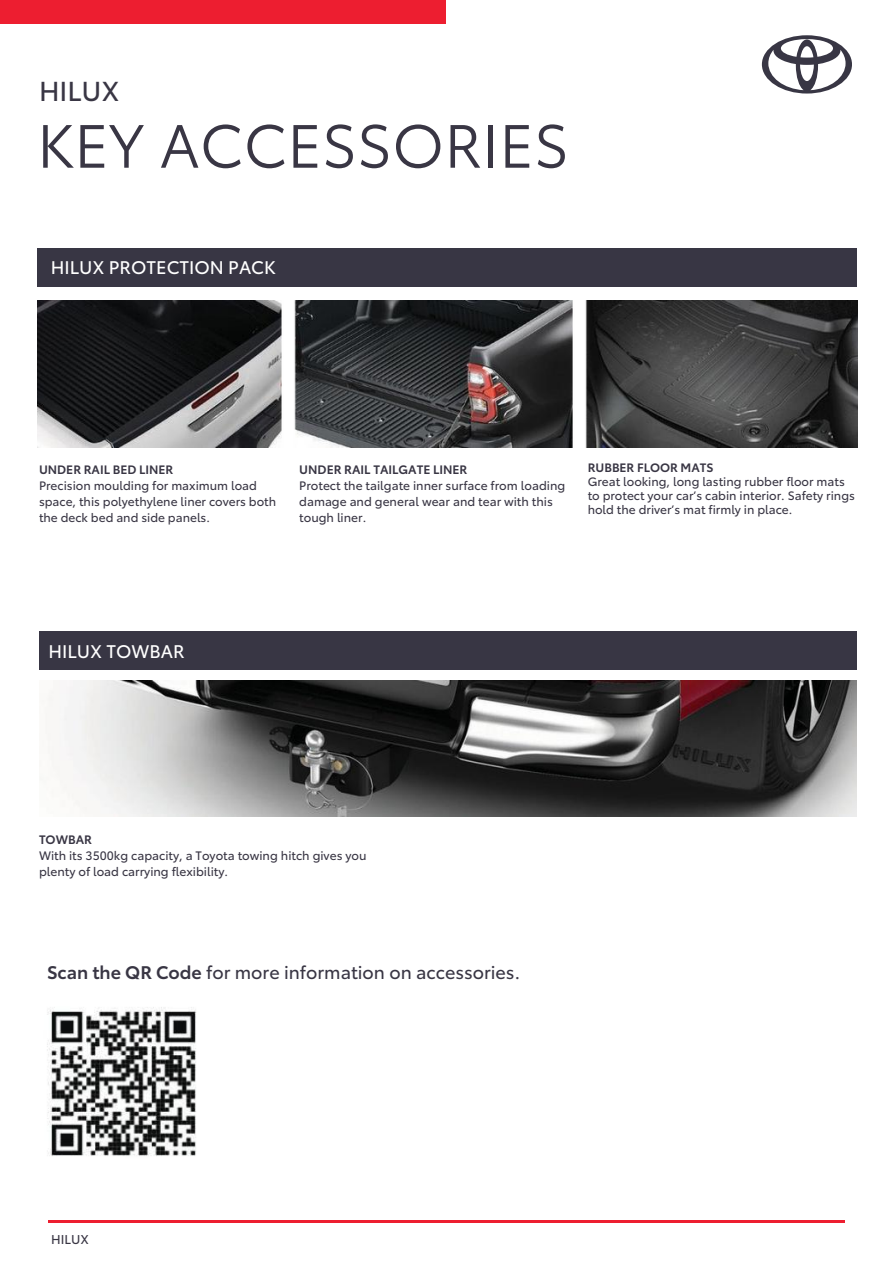
<style>
.page{position:relative;width:894px;height:1264px;background:#fff}
.page>*{position:absolute;margin:0;border:0;box-sizing:border-box;transform-origin:0 0}
.t1{font:60px "Toyota Type";color:#393644}
.t2{font:27px "Toyota Type";color:#393644}
.t3{font:18px "Toyota Type";color:#393644}
.t4{font:18px "Toyota Type";color:#fff}
.t5{font:12.6px "Toyota Type";color:#393644}
.t6{font:12px/16px "Toyota Type";color:#393644}
.t7{font:600 12px "Toyota Type";color:#393644}
.s1{font-weight:600}
</style>
<div class="page">
<div style="left:0;top:0;width:445px;height:23px;background:#ed1e30"></div>
<hr style="left:48px;top:1220px;width:797px;height:2px;background:#ed1e30">
<div style="left:37px;top:248px;width:819px;height:38px;background:#383644"></div>
<svg style="left:761px;top:35px;width:90px;height:58px"></svg>
<div style="left:39px;top:632px;width:817px;height:38px;background:#383644"></div>
<img style="left:47px;top:1007px;width:149px;height:149px">
<img style="left:37px;top:300px;width:819px;height:147px">
<img style="left:46px;top:680px;width:810px;height:136px">
<h2 class="t2" style="left:39px;top:69px;width:82px">HILUX</h2>
<h1 class="t1" style="left:37px;top:98px;width:533px">KEY ACCESSORIES</h1>
<h3 class="t4" style="left:51px;top:253px;width:226px">HILUX PROTECTION PACK</h3>
<p class="t7" style="left:39px;top:460px;width:136px">UNDER RAIL BED LINER</p>
<p class="t6" style="left:39px;top:476px;width:239px">Precision moulding for maximum load space, this polyethylene liner covers both the deck bed and side panels.</p>
<p class="t7" style="left:299px;top:459px;width:170px">UNDER RAIL TAILGATE LINER</p>
<p class="t6" style="left:299px;top:476px;width:267px">Protect the tailgate inner surface from loading damage and general wear and tear with this tough liner.</p>
<h3 class="t7" style="left:587px;top:458px;width:127px">RUBBER FLOOR MATS</h3>
<p class="t6" style="left:587px;top:473px;width:269px;line-height:14px">Great looking, long lasting rubber floor mats to protect your car’s cabin interior. Safety rings hold the driver’s mat firmly in place.</p>
<p class="t4" style="left:48px;top:637px;width:138px">HILUX TOWBAR</p>
<p class="t7" style="left:39px;top:830px;width:55px">TOWBAR</p>
<p class="t6" style="left:39px;top:846px;width:329px">With its 3500kg capacity, a Toyota towing hitch gives you plenty of load carrying flexibility.</p>
<p class="t3" style="left:47px;top:957px;width:474px"><span class="s1">Scan the QR Code</span> for more information on accessories.</p>
<p class="t5" style="left:51px;top:1229px;width:39px">HILUX</p>
</div>
